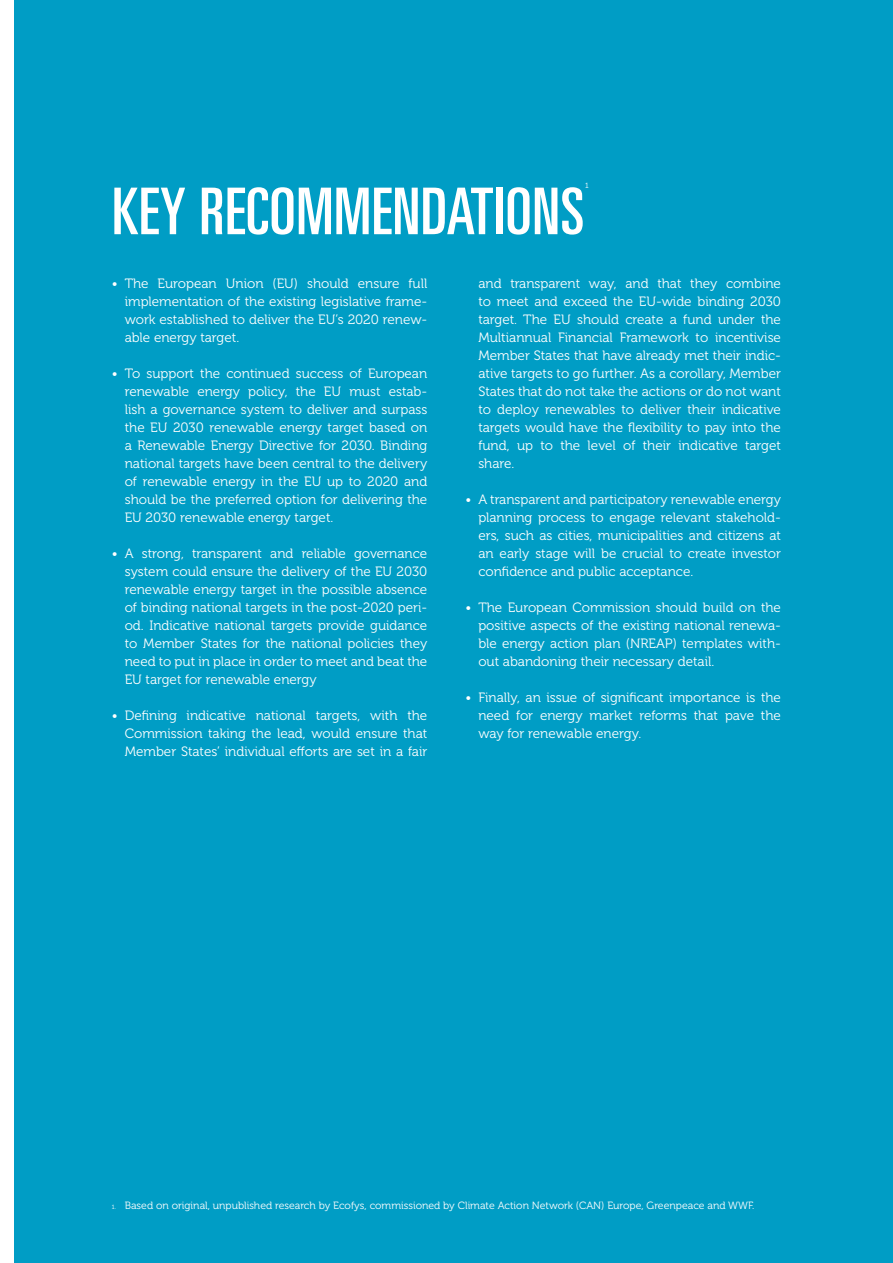
<style>
.page{position:relative;width:893px;height:1263px;background:#009dc5}
.page>*{position:absolute;margin:0;border:0;box-sizing:border-box;transform-origin:0 0}
.t1{font:ultra-condensed 64.5px "Univers";letter-spacing:.01em;color:#fff}
.t2{font:13.5px/18px "Museo 300";color:#fff;text-align:justify}
.t3{font:10.5px "Museo 300";color:#fff}
.t4{font:7.5px "Museo 300";color:#fff}
.s1{font-size:6.15px}
</style>
<div class="page">
<div style="left:0;top:0;width:13px;height:1263px;background:#fff"></div>
<p class="t4" style="left:585px;top:181px;width:5px">1</p>
<h1 class="t1" style="left:112px;top:175px;width:474px">KEY RECOMMENDATIONS</h1>
<p class="t2" style="left:125px;top:275px;width:304px;text-indent:-13px">• The European Union (EU) should ensure full implementation of the existing legislative frame&shy;work established to deliver the EU’s 2020 renew&shy;able energy target.</p>
<p class="t2" style="left:125px;top:365px;width:304px;text-indent:-13px">• To support the continued success of European renewable energy policy, the EU must estab&shy;lish a governance system to deliver and surpass the EU 2030 renewable energy target based on a Renewable Energy Directive for 2030. Binding national targets have been central to the delivery of renewable energy in the EU up to 2020 and should be the preferred option for delivering the EU 2030 renewable energy target.</p>
<p class="t2" style="left:125px;top:545px;width:304px;text-indent:-13px">• A strong, transparent and reliable governance system could ensure the delivery of the EU 2030 renewable energy target in the possible absence of binding national targets in the post-2020 peri&shy;od. Indicative national targets provide guidance to Member States for the national policies they need to put in place in order to meet and beat the EU target for renewable energy</p>
<p class="t2" style="left:125px;top:707px;width:304px;text-indent:-13px">• Defining indicative national targets, with the Commission taking the lead, would ensure that Member States’ individual efforts are set in a fair</p>
<p class="t2" style="left:478px;top:275px;width:304px">and transparent way, and that they combine to meet and exceed the EU-wide binding 2030 target. The EU should create a fund under the Multiannual Financial Framework to incentivise Member States that have already met their indic&shy;ative targets to go further. As a corollary, Member States that do not take the actions or do not want to deploy renewables to deliver their indicative targets would have the flexibility to pay into the fund, up to the level of their indicative target share.</p>
<p class="t2" style="left:478px;top:491px;width:304px;text-indent:-13px">• A transparent and participatory renewable energy planning process to engage relevant stakehold&shy;ers, such as cities, municipalities and citizens at an early stage will be crucial to create investor confidence and public acceptance.</p>
<p class="t2" style="left:478px;top:599px;width:304px;text-indent:-13px">• The European Commission should build on the positive aspects of the existing national renewa&shy;ble energy action plan (NREAP) templates with&shy;out abandoning their necessary detail.</p>
<p class="t2" style="left:478px;top:688px;width:304px;text-indent:-13px">• Finally, an issue of significant importance is the need for energy market reforms that pave the way for renewable energy.</p>
<p class="t3" style="left:112px;top:1200px;width:644px"><span class="s1">1.</span> Based on original, unpublished research by Ecofys, commissioned by Climate Action Network (CAN) Europe, Greenpeace and WWF.</p>
</div>
